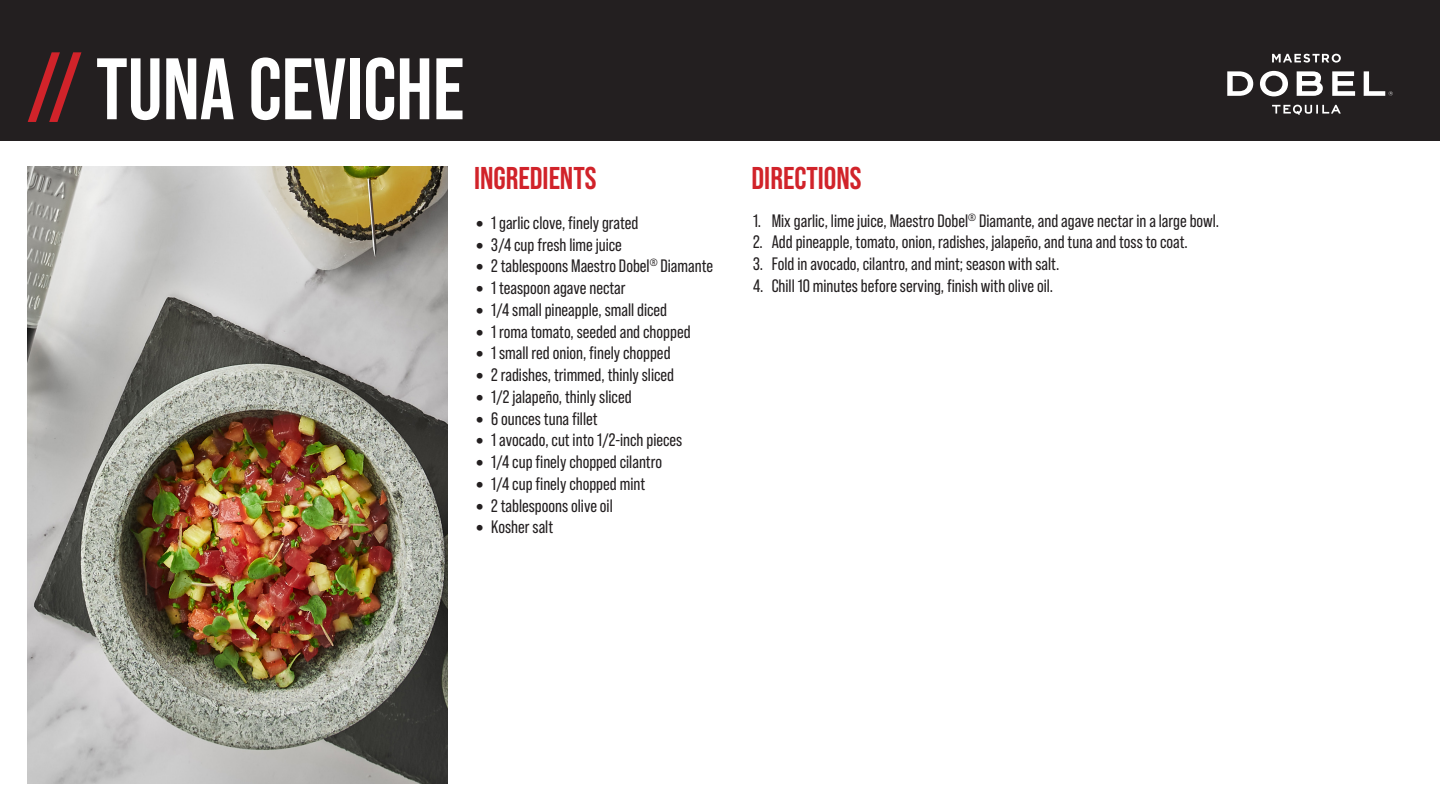
<style>
.page{position:relative;width:1440px;height:810px;background:#fff}
.page>*{position:absolute;margin:0;border:0;box-sizing:border-box;transform-origin:0 0}
.t1{font:700 87px "Bebas Neue Pro";color:#fff}
.t2{font:700 31.5px "Bebas Neue Pro";color:#d1232a}
.t3{font:18px "Bebas Neue Pro";color:#231f20}
.s1{color:#d1232a}
.s2{font-weight:700;font-size:37.5px}
</style>
<div class="page">
<div style="left:0;top:0;width:1440px;height:141px;background:#231f20"></div>
<img style="left:27px;top:166px;width:421px;height:617px">
<svg style="left:1227px;top:54px;width:166px;height:61px"></svg>
<p class="t1" style="left:27px;top:39px;width:439px"><span class="s1">//</span> TUNA CEVICHE</p>
<p class="t2" style="left:474px;top:160px;width:124px">INGREDIENTS</p>
<p class="t2" style="left:752px;top:160px;width:112px">DIRECTIONS</p>
<p class="t3" style="left:474px;top:212px;width:166px"><span class="s2">•</span> 1 garlic clove, finely grated</p>
<p class="t3" style="left:474px;top:234px;width:149px"><span class="s2">•</span> 3/4 cup fresh lime juice</p>
<p class="t3" style="left:474px;top:256px;width:241px"><span class="s2">•</span> 2 tablespoons Maestro Dobel<sup>®</sup> Diamante</p>
<p class="t3" style="left:474px;top:278px;width:153px"><span class="s2">•</span> 1 teaspoon agave nectar</p>
<p class="t3" style="left:474px;top:299px;width:195px"><span class="s2">•</span> 1/4 small pineapple, small diced</p>
<p class="t3" style="left:474px;top:321px;width:218px"><span class="s2">•</span> 1 roma tomato, seeded and chopped</p>
<p class="t3" style="left:474px;top:343px;width:198px"><span class="s2">•</span> 1 small red onion, finely chopped</p>
<p class="t3" style="left:474px;top:365px;width:202px"><span class="s2">•</span> 2 radishes, trimmed, thinly sliced</p>
<p class="t3" style="left:474px;top:386px;width:159px"><span class="s2">•</span> 1/2 jalapeño, thinly sliced</p>
<p class="t3" style="left:474px;top:408px;width:125px"><span class="s2">•</span> 6 ounces tuna fillet</p>
<p class="t3" style="left:474px;top:430px;width:210px"><span class="s2">•</span> 1 avocado, cut into 1/2-inch pieces</p>
<p class="t3" style="left:474px;top:452px;width:190px"><span class="s2">•</span> 1/4 cup finely chopped cilantro</p>
<p class="t3" style="left:474px;top:473px;width:173px"><span class="s2">•</span> 1/4 cup finely chopped mint</p>
<p class="t3" style="left:474px;top:495px;width:140px"><span class="s2">•</span> 2 tablespoons olive oil</p>
<p class="t3" style="left:474px;top:517px;width:81px"><span class="s2">•</span> Kosher salt</p>
<p class="t3" style="left:753px;top:210px;width:468px">1. Mix garlic, lime juice, Maestro Dobel<sup>®</sup> Diamante, and agave nectar in a large bowl.</p>
<p class="t3" style="left:753px;top:232px;width:436px">2. Add pineapple, tomato, onion, radishes, jalapeño, and tuna and toss to coat.</p>
<p class="t3" style="left:753px;top:254px;width:308px">3. Fold in avocado, cilantro, and mint; season with salt.</p>
<p class="t3" style="left:753px;top:275px;width:302px">4. Chill 10 minutes before serving, finish with olive oil.</p>
</div>
